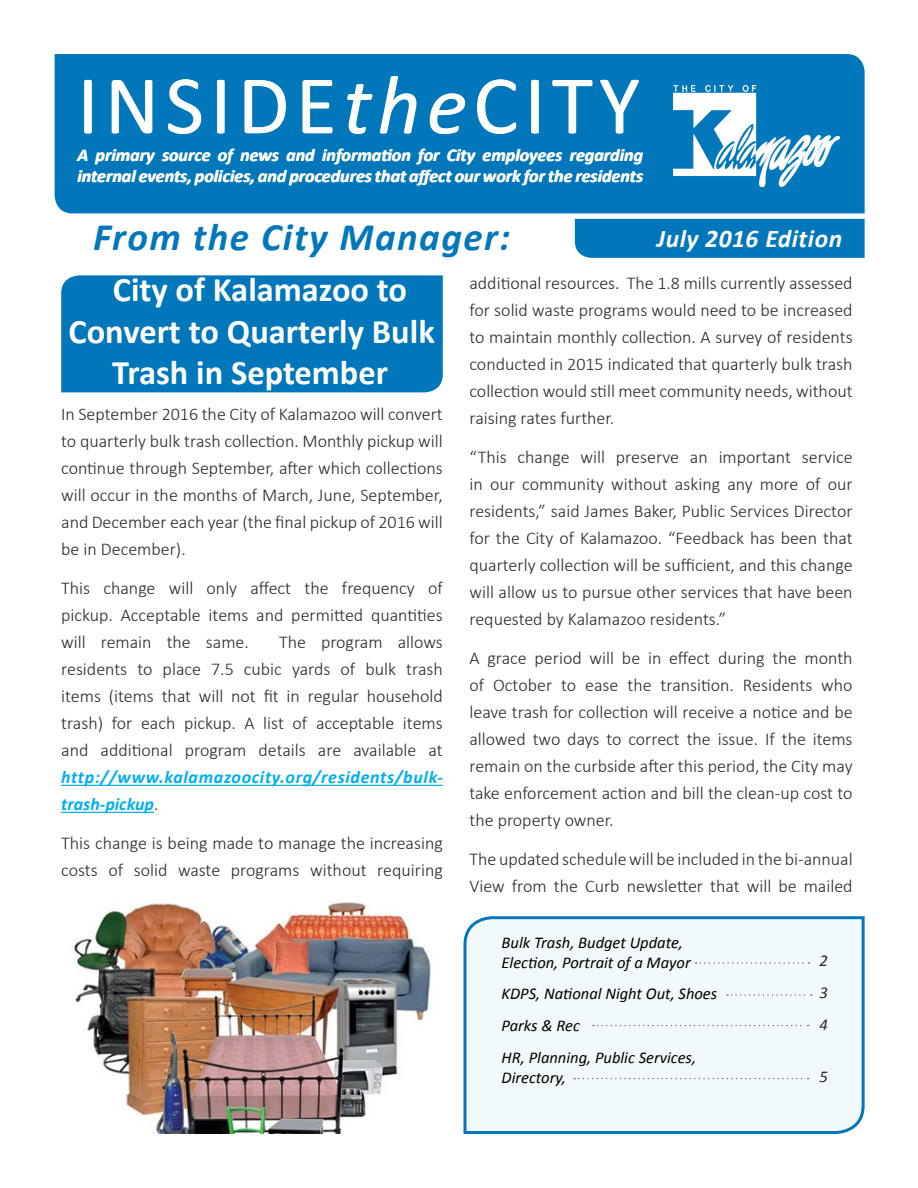
<style>
.page{position:relative;width:918px;height:1188px;background:#fff}
.page>*{position:absolute;margin:0;border:0;box-sizing:border-box;transform-origin:0 0}
.t1{font:84px "Calibri";letter-spacing:.075em;color:#fff}
.t2{font:italic 700 39px "Calibri";letter-spacing:.04em;color:#07b}
.t3{font:700 34.5px/41.4px "Calibri";color:#fff;text-align:center}
.t4{font:italic 700 25.5px "Calibri";letter-spacing:.02em;color:#fff}
.t5{font:300 18px/27px "Calibri";color:#292829;text-align:justify}
.t6{font:italic 700 18px/21.6px "Calibri";color:#fff}
.t7{font:italic 700 18px/27px "Calibri";letter-spacing:.035em;color:#00aeef}
.t8{font:italic 16.5px/31.8px "Calibri";color:#000}
.t9{font:italic 16.5px/31.8px "Calibri";color:#292829;text-align:justify}
.s1{font-style:italic}
.s2{font-weight:300;font-style:normal;color:#292829}
</style>
<div class="page">
<div style="left:55px;top:54px;width:810px;height:159px;background:#07b"></div>
<div style="left:575px;top:219px;width:290px;height:39px;background:#07b"></div>
<div style="left:463px;top:916px;width:402px;height:218px;background:#f2f9fa"></div>
<img style="left:673px;top:86px;width:166px;height:100px">
<svg style="left:696px;top:962px;width:114px;height:2px"></svg>
<svg style="left:727px;top:994px;width:85px;height:2px"></svg>
<svg style="left:593px;top:1025px;width:216px;height:1px"></svg>
<svg style="left:574px;top:1078px;width:235px;height:1px"></svg>
<hr style="left:61px;top:785px;width:382px;height:1px;background:#00aeef">
<hr style="left:61px;top:812px;width:93px;height:1px;background:#00aeef">
<div style="left:61px;top:275px;width:382px;height:117px;background:#07b"></div>
<img style="left:74px;top:902px;width:357px;height:232px">
<h1 class="t1" style="left:77px;top:52px;width:564px">INSIDE<span class="s1">the</span>CITY</h1>
<p class="t6" style="left:77px;top:144px;width:567px">A primary source of news and information for City employees regarding internal events, policies, and procedures that affect our work for the residents</p>
<p class="t6" style="left:419px;top:165px;width:7px">f</p>
<h2 class="t2" style="left:93px;top:213px;width:419px">From the City Manager:</h2>
<h3 class="t4" style="left:657px;top:222px;width:187px">July 2016 Edition</h3>
<h3 class="t3" style="left:69px;top:269px;width:368px">City of Kalamazoo to<br>Convert to Quarterly Bulk<br>Trash in September</h3>
<p class="t5" style="left:61px;top:401px;width:383px">In September 2016 the City of Kalamazoo will convert to quarterly bulk trash collection. Monthly pickup will continue through September, after which collections will occur in the months of March, June, September, and December each year (the final pickup of 2016 will be in December).</p>
<p class="t5" style="left:61px;top:575px;width:383px">This change will only affect the frequency of pickup. Acceptable items and permitted quantities will remain the same.</p>
<p class="t5" style="left:61px;top:629px;width:383px;text-indent:218px">The program allows residents to place 7.5 cubic yards of bulk trash items (items that will not fit in regular household trash) for each pickup. A list of acceptable items and additional program details are available at</p>
<p class="t7" style="left:61px;top:764px;width:383px">http://www.kalamazoocity.org/residents/bulk&shy;trash-pickup<span class="s2">.</span></p>
<p class="t5" style="left:61px;top:830px;width:383px">This change is being made to manage the increasing costs of solid waste programs without requiring</p>
<p class="t5" style="left:469px;top:269px;width:385px">additional resources. The 1.8 mills currently assessed for solid waste programs would need to be increased to maintain monthly collection. A survey of residents conducted in 2015 indicated that quarterly bulk trash collection would still meet community needs, without raising rates further.</p>
<p class="t5" style="left:469px;top:443px;width:385px">“This change will preserve an important service in our community without asking any more of our residents,” said James Baker, Public Services Director for the City of Kalamazoo. “Feedback has been that quarterly collection will be sufficient, and this change will allow us to pursue other services that have been requested by Kalamazoo residents.”</p>
<p class="t5" style="left:469px;top:644px;width:385px">A grace period will be in effect during the month of October to ease the transition. Residents who leave trash for collection will receive a notice and be allowed two days to correct the issue. If the items remain on the curbside after this period, the City may take enforcement action and bill the clean-up cost to the property owner.</p>
<p class="t5" style="left:469px;top:845px;width:385px">The updated schedule will be included in the bi-annual<br>View from the Curb newsletter that will be mailed</p>
<p class="t8" style="left:502px;top:932px;width:191px;line-height:19.8px">Bulk Trash, Budget Update,<br>Election, Portrait of a Mayor</p>
<p class="t8" style="left:502px;top:977px;width:217px">KDPS, National Night Out, Shoes<br>Parks &amp; Rec<br>HR, Planning, Public Services,</p>
<p class="t8" style="left:502px;top:1061px;width:66px">Directory,</p>
<p class="t9" style="left:820px;top:944px;width:10px">2<br>3<br>4</p>
<p class="t9" style="left:820px;top:1060px;width:10px">5</p>
</div>
